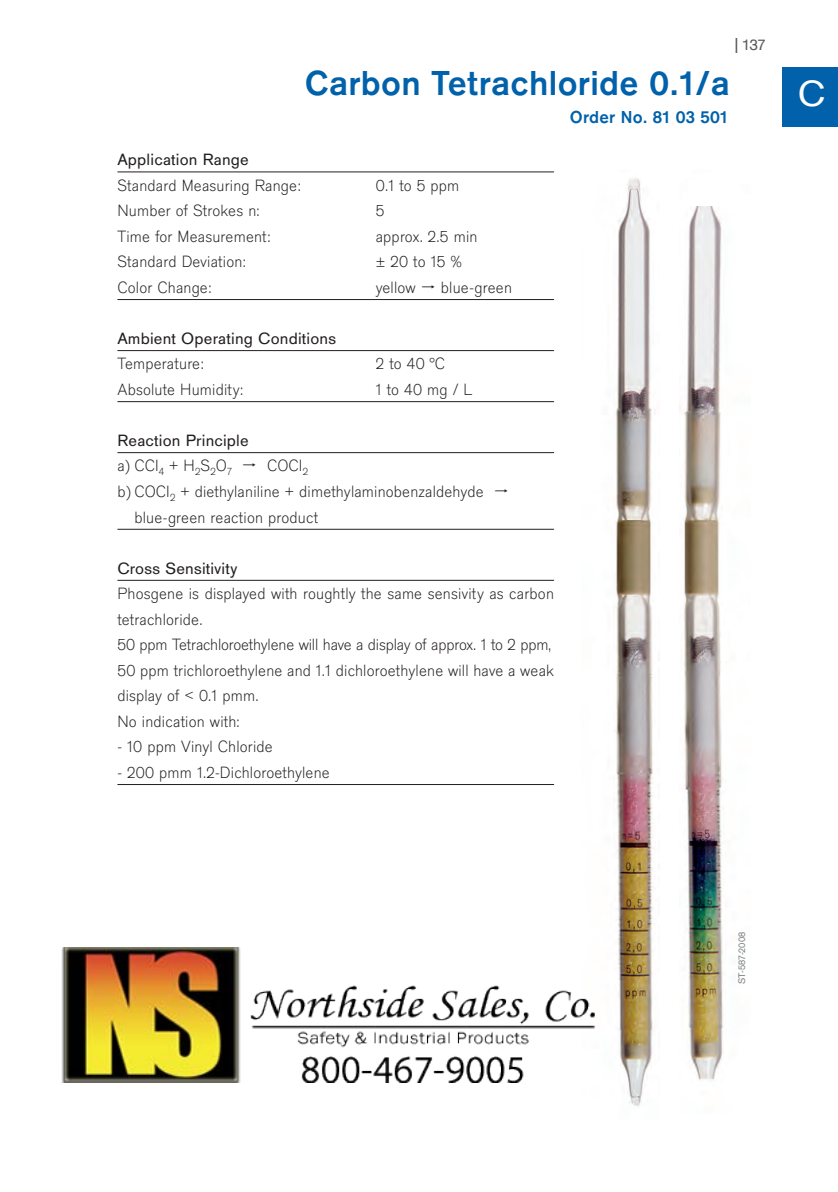
<style>
.page{position:relative;width:838px;height:1192px;background:#fff}
.page>*{position:absolute;margin:0;border:0;box-sizing:border-box;transform-origin:0 0}
.t1{font:38px "Draeger San";color:#fff}
.t2{font:700 36px "Draeger San";letter-spacing:.01em;color:#0161aa}
.t3{font:700 18px "Draeger San";letter-spacing:.01em;color:#0161aa}
.t4{font:300 17px/25.6px "Draeger San";letter-spacing:.01em;color:#231f20}
.t5{font:17px/25.6px "Draeger San";letter-spacing:.01em;color:#231f20}
.t6{font:16px "Draeger San";color:#57585a}
.t7{font:10px "Draeger San";color:#808285}
.s1{font-size:18px}
.s2{font-weight:300}
</style>
<div class="page">
<div style="left:781px;top:67px;width:57px;height:60px;background:#0161aa"></div>
<hr style="left:117px;top:171px;width:437px;height:1px;background:#231f20">
<hr style="left:117px;top:299px;width:437px;height:1px;background:#231f20">
<hr style="left:117px;top:350px;width:437px;height:1px;background:#231f20">
<hr style="left:117px;top:401px;width:437px;height:1px;background:#231f20">
<hr style="left:117px;top:452px;width:437px;height:1px;background:#231f20">
<hr style="left:117px;top:529px;width:437px;height:1px;background:#231f20">
<hr style="left:117px;top:580px;width:437px;height:1px;background:#231f20">
<hr style="left:117px;top:784px;width:437px;height:1px;background:#231f20">
<img style="left:614px;top:178px;width:41px;height:929px">
<img style="left:679px;top:206px;width:44px;height:874px">
<img style="left:61px;top:947px;width:534px;height:134px">
<p class="t6" style="left:731px;top:35px;width:36px"><span class="s1">|</span>137</p>
<h2 class="t2" style="left:305px;top:61px;width:427px">Carbon Tetrachloride 0.1/a</h2>
<p class="t3" style="left:570px;top:106px;width:159px">Order No. 81 03 501</p>
<p class="t5" style="left:117px;top:146px;width:133px">Application Range</p>
<p class="t4" style="left:117px;top:172px;width:185px">Standard Measuring Range:</p>
<p class="t4" style="left:376px;top:172px;width:85px">0.1 to 5 ppm</p>
<p class="t4" style="left:117px;top:197px;width:144px">Number of Strokes n:</p>
<p class="t4" style="left:376px;top:197px;width:10px">5</p>
<p class="t4" style="left:117px;top:223px;width:155px">Time for Measurement:</p>
<p class="t4" style="left:376px;top:223px;width:103px">approx. 2.5 min</p>
<p class="t4" style="left:117px;top:248px;width:130px">Standard Deviation:</p>
<p class="t4" style="left:376px;top:248px;width:88px">± 20 to 15 %</p>
<p class="t4" style="left:117px;top:274px;width:96px">Color Change:</p>
<p class="t4" style="left:376px;top:274px;width:41px">yellow</p>
<p class="t4" style="left:441px;top:274px;width:73px">blue-green</p>
<p class="t5" style="left:117px;top:325px;width:220px">Ambient Operating Conditions</p>
<p class="t4" style="left:117px;top:351px;width:88px">Temperature:</p>
<p class="t4" style="left:376px;top:351px;width:71px">2 to 40 °C</p>
<p class="t4" style="left:117px;top:376px;width:127px">Absolute Humidity:</p>
<p class="t4" style="left:376px;top:376px;width:98px">1 to 40 mg / L</p>
<p class="t5" style="left:117px;top:427px;width:133px">Reaction Principle <span class="s2">a) CCI</span><sub>4</sub> <span class="s2">+ H</span><sub>2</sub><span class="s2">S</span><sub>2</sub><span class="s2">O</span><sub>7</sub></p>
<p class="t4" style="left:267px;top:453px;width:43px">COCI<sub>2</sub></p>
<p class="t4" style="left:117px;top:478px;width:368px">b) COCI<sub>2</sub> + diethylaniline + dimethylaminobenzaldehyde</p>
<p class="t4" style="left:134px;top:504px;width:185px">blue-green reaction product</p>
<p class="t5" style="left:117px;top:555px;width:121px">Cross Sensitivity</p>
<p class="t4" style="left:117px;top:580px;width:438px">Phosgene is displayed with roughtly the same sensivity as carbon tetrachloride.<br>50 ppm Tetrachloroethylene will have a display of approx. 1 to 2 ppm, 50 ppm trichloroethylene and 1.1 dichloroethylene will have a weak display of &lt; 0.1 pmm.<br>No indication with:</p>
<p class="t4" style="left:117px;top:733px;width:157px">- 10 ppm Vinyl Chloride</p>
<p class="t4" style="left:117px;top:759px;width:214px">- 200 pmm 1.2-Dichloroethylene</p>
<h1 class="t1" style="left:798px;top:70px;width:29px">C</h1>
<p class="t7" style="left:736px;top:984px;width:54px;rotate:-90deg">ST-587-2008</p>
</div>
